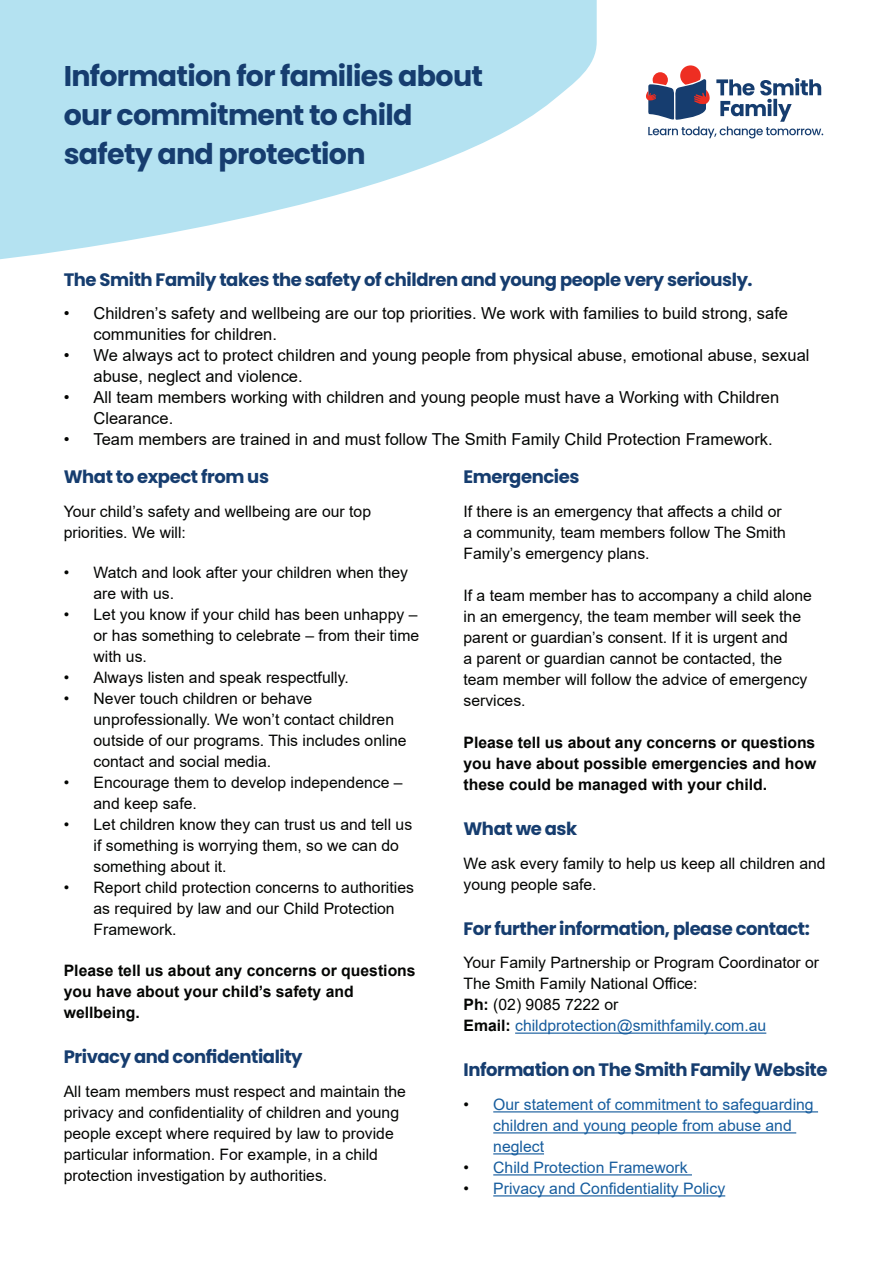
<style>
.page{position:relative;width:893px;height:1263px;background:#fff}
.page>*{position:absolute;margin:0;border:0;box-sizing:border-box;transform-origin:0 0}
.Heading_1{font:700 28.5px/39px "Poppins";letter-spacing:-.025em;color:#163d6f}
.Heading_2{font:700 18px "Poppins";letter-spacing:-.025em;color:#163d6f}
.t1{font:16.5px/21px "Arial";color:#040503}
.Body{font:15.75px/21px "Arial";color:#040503}
.Body-2{font:700 15.75px/21px "Arial";color:#040503}
.Body-3{font:15.75px/21px "Arial";color:#175d9e}
.s1{font-weight:700}
.s2{font-weight:700;color:#040503}
.s3{color:#040503}
</style>
<div class="page">
<svg style="left:0;top:0;width:597px;height:260px;fill:#b4e2f1"></svg>
<hr style="left:515px;top:1032px;width:251px;height:2px;background:#175d9e">
<hr style="left:493px;top:1111px;width:325px;height:1px;background:#175d9e">
<hr style="left:493px;top:1132px;width:303px;height:1px;background:#175d9e">
<hr style="left:493px;top:1153px;width:51px;height:1px;background:#175d9e">
<hr style="left:493px;top:1174px;width:199px;height:1px;background:#175d9e">
<hr style="left:493px;top:1195px;width:232px;height:1px;background:#175d9e">
<svg style="left:646px;top:65px;width:177px;height:73px"></svg>
<p class="Heading_1" style="left:64px;top:57px;width:421px">Information for families about our commitment to child</p>
<p class="Heading_1" style="left:64px;top:135px;width:303px">safety and protection</p>
<p class="Heading_2" style="left:64px;top:269px;width:690px">The Smith Family takes the safety of children and young people very seriously.</p>
<p class="t1" style="left:94px;top:303px;width:696px;text-indent:-30px">• Children’s safety and wellbeing are our top priorities. We work with families to build strong, safe communities for children.</p>
<p class="t1" style="left:94px;top:345px;width:717px;text-indent:-30px">• We always act to protect children and young people from physical abuse, emotional abuse, sexual abuse, neglect and violence.</p>
<p class="t1" style="left:94px;top:387px;width:687px;text-indent:-30px">• All team members working with children and young people must have a Working with Children<br>Clearance.</p>
<p class="t1" style="left:64px;top:429px;width:710px">• Team members are trained in and must follow The Smith Family Child Protection Framework.</p>
<p class="Heading_2" style="left:64px;top:466px;width:207px">What to expect from us</p>
<p class="Body" style="left:64px;top:501px;width:309px">Your child’s safety and wellbeing are our top priorities. We will:</p>
<p class="Body" style="left:94px;top:562px;width:316px;text-indent:-30px">• Watch and look after your children when they are with us.</p>
<p class="Body" style="left:94px;top:604px;width:327px;text-align:justify;text-indent:-30px">• Let you know if your child has been unhappy – or has something to celebrate – from their time with us.</p>
<p class="Body" style="left:64px;top:667px;width:287px">• Always listen and speak respectfully.</p>
<p class="Body" style="left:94px;top:688px;width:315px;text-indent:-30px">• Never touch children or behave unprofessionally. We won’t contact children outside of our programs. This includes online contact and social media.</p>
<p class="Body" style="left:94px;top:772px;width:311px;text-indent:-30px">• Encourage them to develop independence – and keep safe.</p>
<p class="Body" style="left:94px;top:814px;width:320px;text-indent:-30px">• Let children know they can trust us and tell us if something is worrying them, so we can do something about it.</p>
<p class="Body" style="left:94px;top:877px;width:322px;text-indent:-30px">• Report child protection concerns to authorities as required by law and our Child Protection<br>Framework.</p>
<p class="Body-2" style="left:64px;top:960px;width:353px">Please tell us about any concerns or questions you have about your child’s safety and wellbeing.</p>
<p class="Heading_2" style="left:64px;top:1046px;width:240px">Privacy and confidentiality</p>
<p class="Body" style="left:64px;top:1080px;width:344px">All team members must respect and maintain the privacy and confidentiality of children and young people except where required by law to provide particular information. For example, in a child protection investigation by authorities.</p>
<p class="Heading_2" style="left:463px;top:466px;width:117px">Emergencies</p>
<p class="Body" style="left:463px;top:501px;width:324px">If there is an emergency that affects a child or a community, team members follow The Smith<br>Family’s emergency plans.</p>
<p class="Body" style="left:463px;top:585px;width:350px">If a team member has to accompany a child alone in an emergency, the team member will seek the parent or guardian’s consent. If it is urgent and<br>a parent or guardian cannot be contacted, the team member will follow the advice of emergency services.</p>
<p class="Body-2" style="left:463px;top:732px;width:354px;text-align:justify">Please tell us about any concerns or questions you have about possible emergencies and how these could be managed with your child.</p>
<p class="Heading_2" style="left:463px;top:818px;width:115px">What we ask</p>
<p class="Body" style="left:463px;top:852px;width:364px">We ask every family to help us keep all children and young people safe.</p>
<p class="Heading_2" style="left:463px;top:918px;width:348px">For further information, please contact:</p>
<p class="Body" style="left:463px;top:952px;width:357px">Your Family Partnership or Program Coordinator or<br>The Smith Family National Office:</p>
<p class="Body" style="left:463px;top:994px;width:156px"><span class="s1">Ph:</span> (02) 9085 7222 or</p>
<p class="Body-3" style="left:463px;top:1015px;width:304px"><span class="s2">Email:</span> childprotection@smithfamily.com.au</p>
<p class="Heading_2" style="left:463px;top:1060px;width:366px">Information on The Smith Family Website</p>
<p class="Body-3" style="left:493px;top:1094px;width:322px;text-indent:-30px"><span class="s3">•</span> Our statement of commitment to safeguarding children and young people from abuse and neglect</p>
<p class="Body-3" style="left:463px;top:1157px;width:226px"><span class="s3">•</span> Child Protection Framework</p>
<p class="Body-3" style="left:463px;top:1178px;width:263px"><span class="s3">•</span> Privacy and Confidentiality Policy</p>
</div>
